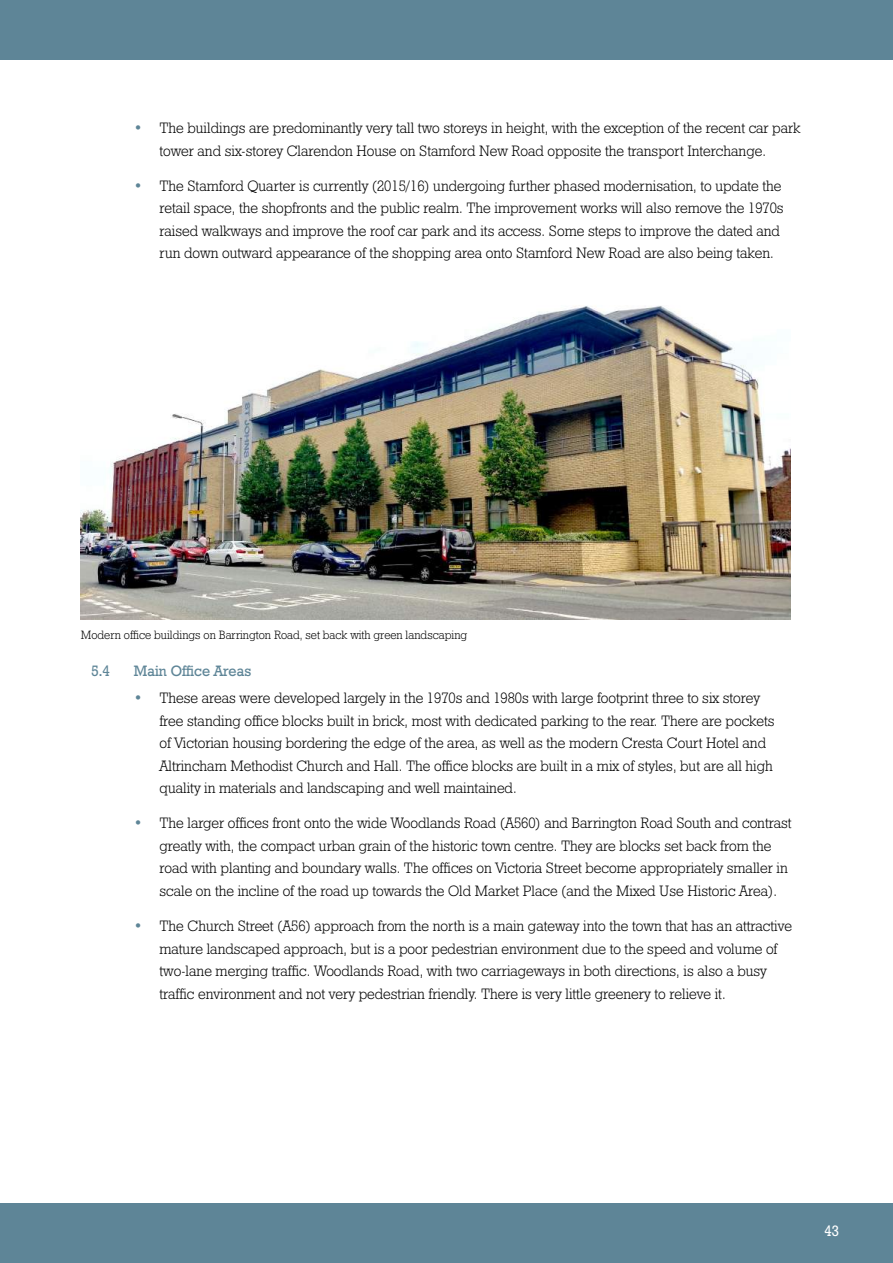
<style>
.page{position:relative;width:893px;height:1263px;background:#fff}
.page>*{position:absolute;margin:0;border:0;box-sizing:border-box;transform-origin:0 0}
.t1{font:15px/22.5px "Geometric Slab 712 BT Light A";color:#000}
.t2{font:15px "Geometric Slab 712 BT Medium A";color:#5e8597}
.t3{font:15px "Geometric Slab 712 BT Medium A";color:#fff}
.t4{font:12px "Geometric Slab 712 BT Light A";color:#000}
.s1{font-family:"Geometric Slab 712 BT Medium A";color:#5e8597}
</style>
<div class="page">
<div style="left:0;top:0;width:893px;height:60px;background:#5e8597"></div>
<div style="left:0;top:1203px;width:893px;height:60px;background:#5e8597"></div>
<img style="left:81px;top:306px;width:710px;height:313px">
<p class="t1" style="left:159px;top:116px;width:643px;text-indent:-26px"><span class="s1">•</span> The buildings are predominantly very tall two storeys in height, with the exception of the recent car park tower and six-storey Clarendon House on Stamford New Road opposite the transport Interchange.</p>
<p class="t1" style="left:159px;top:174px;width:626px;text-indent:-26px"><span class="s1">•</span> The Stamford Quarter is currently (2015/16) undergoing further phased modernisation, to update the retail space, the shopfronts and the public realm. The improvement works will also remove the 1970s raised walkways and improve the roof car park and its access. Some steps to improve the dated and run down outward appearance of the shopping area onto Stamford New Road are also being taken.</p>
<p class="t4" style="left:81px;top:628px;width:388px">Modern office buildings on Barrington Road, set back with green landscaping</p>
<p class="t2" style="left:91px;top:662px;width:20px">5.4</p>
<p class="t2" style="left:134px;top:662px;width:119px">Main Office Areas</p>
<p class="t1" style="left:159px;top:686px;width:617px;text-indent:-26px"><span class="s1">•</span> These areas were developed largely in the 1970s and 1980s with large footprint three to six storey free standing office blocks built in brick, most with dedicated parking to the rear. There are pockets of Victorian housing bordering the edge of the area, as well as the modern Cresta Court Hotel and Altrincham Methodist Church and Hall. The office blocks are built in a mix of styles, but are all high quality in materials and landscaping and well maintained.</p>
<p class="t1" style="left:159px;top:811px;width:634px;text-indent:-26px"><span class="s1">•</span> The larger offices front onto the wide Woodlands Road (A560) and Barrington Road South and contrast greatly with, the compact urban grain of the historic town centre. They are blocks set back from the road with planting and boundary walls. The offices on Victoria Street become appropriately smaller in scale on the incline of the road up towards the Old Market Place (and the Mixed Use Historic Area).</p>
<p class="t1" style="left:159px;top:914px;width:634px;text-indent:-26px"><span class="s1">•</span> The Church Street (A56) approach from the north is a main gateway into the town that has an attractive mature landscaped approach, but is a poor pedestrian environment due to the speed and volume of two-lane merging traffic. Woodlands Road, with two carriageways in both directions, is also a busy traffic environment and not very pedestrian friendly. There is very little greenery to relieve it.</p>
<p class="t3" style="left:825px;top:1222px;width:16px">43</p>
</div>
